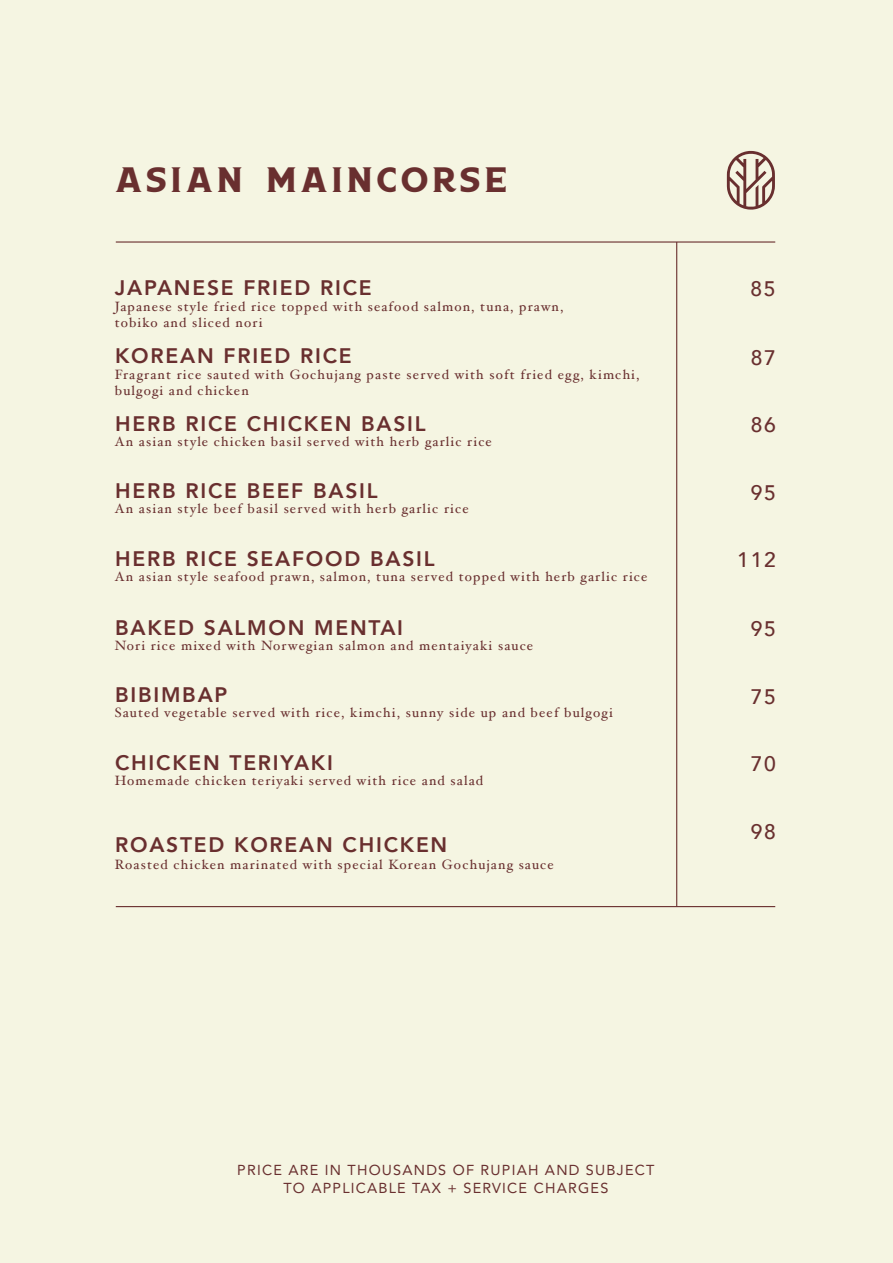
<style>
.page{position:relative;width:893px;height:1263px;background:#f5f5e2}
.page>*{position:absolute;margin:0;border:0;box-sizing:border-box;transform-origin:0 0}
.t1{font:45px "Boardwalk Avenue Serif";letter-spacing:.1em;color:#692f2f}
.t2{font:800 21px "Avenir";letter-spacing:.085em;color:#692f2f}
.t3{font:500 21px "Avenir";letter-spacing:.085em;color:#692f2f}
.t4{font:14.4px/17.4px "Avenir";letter-spacing:.085em;color:#692f2f;text-align:center}
.t5{font:13.5px/16.2px "Hoefler Text";letter-spacing:.085em;color:#692f2f}
</style>
<div class="page">
<hr style="left:116px;top:241px;width:659px;height:2px;background:#692f2f">
<hr style="left:116px;top:906px;width:659px;height:1px;background:#692f2f">
<hr style="left:676px;top:242px;width:1px;height:664px;background:#692f2f">
<svg style="left:727px;top:151px;width:48px;height:59px"></svg>
<h1 class="t1" style="left:115px;top:153px;width:393px">ASIAN MAINCORSE</h1>
<h2 class="t2" style="left:115px;top:271px;width:258px">JAPANESE FRIED RICE</h2>
<p class="t5" style="left:115px;top:298px;width:450px">Japanese style fried rice topped with seafood salmon, tuna, prawn, tobiko and sliced nori</p>
<h2 class="t2" style="left:115px;top:339px;width:238px">KOREAN FRIED RICE</h2>
<p class="t5" style="left:115px;top:366px;width:526px">Fragrant rice sauted with Gochujang paste served with soft fried egg, kimchi, bulgogi and chicken</p>
<p class="t5" style="left:115px;top:433px;width:379px">An asian style chicken basil served with herb garlic rice</p>
<h2 class="t2" style="left:115px;top:407px;width:312px">HERB RICE CHICKEN BASIL</h2>
<h2 class="t2" style="left:115px;top:474px;width:264px">HERB RICE BEEF BASIL</h2>
<p class="t5" style="left:115px;top:500px;width:355px">An asian style beef basil served with herb garlic rice</p>
<h2 class="t2" style="left:115px;top:542px;width:321px">HERB RICE SEAFOOD BASIL</h2>
<p class="t5" style="left:115px;top:568px;width:534px">An asian style seafood prawn, salmon, tuna served topped with herb garlic rice</p>
<h2 class="t2" style="left:115px;top:611px;width:289px">BAKED SALMON MENTAI</h2>
<p class="t5" style="left:115px;top:637px;width:420px">Nori rice mixed with Norwegian salmon and mentaiyaki sauce</p>
<h2 class="t2" style="left:115px;top:678px;width:114px">BIBIMBAP</h2>
<p class="t5" style="left:115px;top:704px;width:499px">Sauted vegetable served with rice, kimchi, sunny side up and beef bulgogi</p>
<h2 class="t2" style="left:115px;top:746px;width:219px">CHICKEN TERIYAKI</h2>
<p class="t5" style="left:115px;top:772px;width:370px">Homemade chicken teriyaki served with rice and salad</p>
<h2 class="t2" style="left:115px;top:828px;width:334px">ROASTED KOREAN CHICKEN</h2>
<p class="t5" style="left:115px;top:856px;width:441px">Roasted chicken marinated with special Korean Gochujang sauce</p>
<h2 class="t3" style="left:750px;top:271px;width:27px">85</h2>
<h2 class="t3" style="left:751px;top:339px;width:27px">87</h2>
<h2 class="t3" style="left:751px;top:407px;width:27px">86</h2>
<h2 class="t3" style="left:751px;top:474px;width:27px">95</h2>
<h2 class="t3" style="left:737px;top:542px;width:40px">112</h2>
<h2 class="t3" style="left:751px;top:611px;width:27px">95</h2>
<h2 class="t3" style="left:751px;top:678px;width:27px">75</h2>
<h2 class="t3" style="left:751px;top:746px;width:27px">70</h2>
<h2 class="t3" style="left:751px;top:813px;width:27px">98</h2>
<p class="t4" style="left:237px;top:1161px;width:419px">PRICE ARE IN THOUSANDS OF RUPIAH AND SUBJECT<br>TO APPLICABLE TAX + SERVICE CHARGES</p>
</div>
